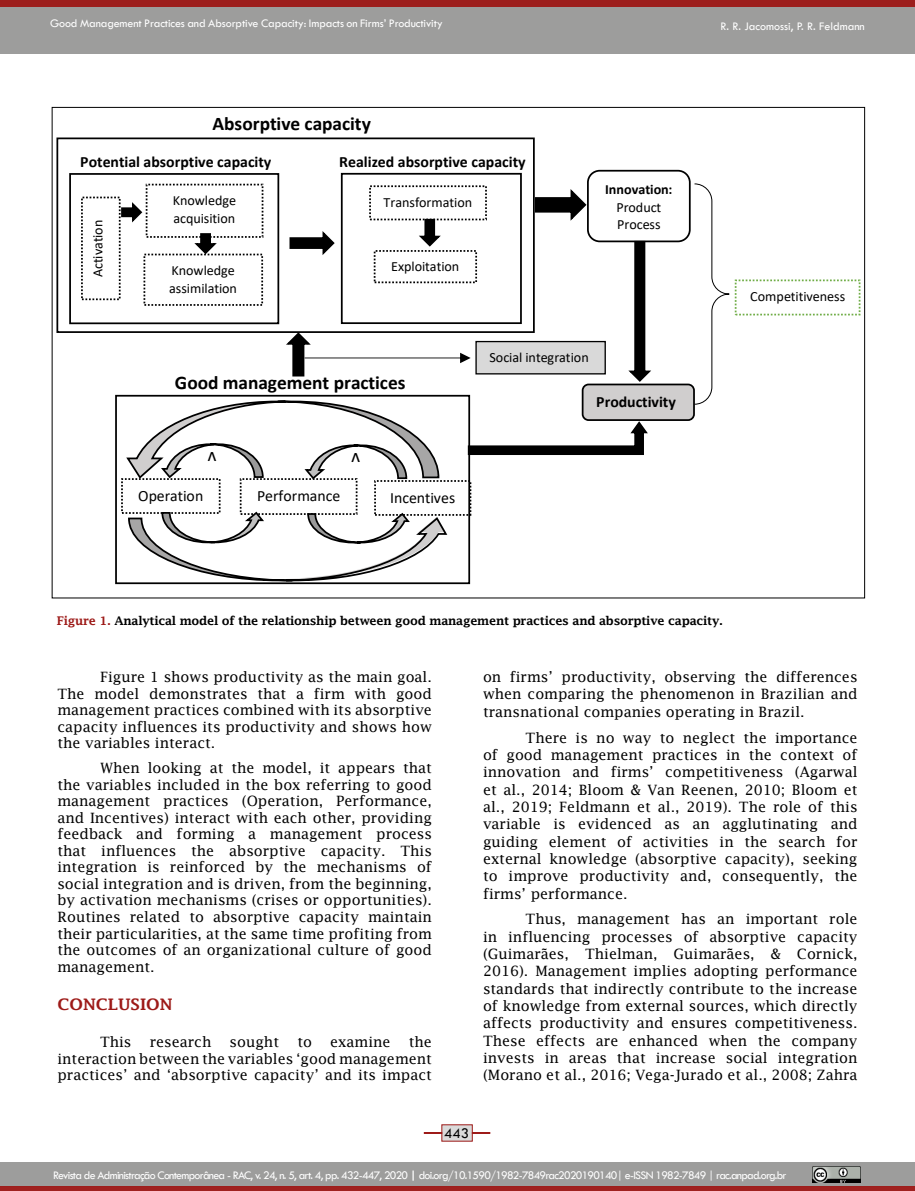
<style>
.page{position:relative;width:915px;height:1191px;background:#fff}
.page>*{position:absolute;margin:0;border:0;box-sizing:border-box;transform-origin:0 0}
.t1{font:700 19.2px "Calibri";color:#000}
.t2{font:19.2px "Calibri";color:#000}
.t3{font:600 15.9px "Lucida Fax";color:#9d1a18;scale:1.04 1}
.t4{font:700 15.75px "Calibri";color:#000}
.t5{font:15.75px "Calibri";color:#000}
.t6{font:15px "Tw Cen";color:#000}
.t7{font:14.25px/17.4px "Lucida Fax";color:#000;text-align:justify}
.t8{font:14.1px/18.1px "Calibri";letter-spacing:-.005em;color:#000}
.t9{font:700 14.1px "Calibri";color:#000}
.t10{font:12px "Tw Cen";letter-spacing:-.06em;color:#fff}
.t11{font:600 12px "Lucida Fax";letter-spacing:-.02em;color:#000}
.t12{font:12px "Tw Cen";letter-spacing:-.01em;color:#fff}
.t13{font:12px "Tw Cen";color:#fff}
.s1{color:#9d1a18}
.s2{font-weight:700}
</style>
<div class="page">
<div style="left:0;top:0;width:914px;height:54px;background:#9d9d9c"></div>
<div style="left:0;top:0;width:914px;height:7px;background:#9d1a18"></div>
<div style="left:0;top:1162px;width:914px;height:24px;background:#9d9d9c"></div>
<img style="left:812px;top:1166px;width:48px;height:16px">
<div style="left:0;top:1186px;width:914px;height:5px;background:#a0211f"></div>
<svg style="left:423px;top:1124px;width:68px;height:18px"></svg>
<div style="left:341px;top:173px;width:180px;height:151px;border:2px solid #000"></div>
<svg style="left:194px;top:233px;width:25px;height:22px"></svg>
<svg style="left:419px;top:218px;width:24px;height:29px"></svg>
<div style="left:69px;top:173px;width:210px;height:151px;border:2px solid #000"></div>
<svg style="left:289px;top:231px;width:46px;height:24px"></svg>
<div style="left:374px;top:480px;width:97px;height:36px;border:2px dashed #000"></div>
<svg style="left:127px;top:510px;width:321px;height:71px"></svg>
<svg style="left:125px;top:400px;width:315px;height:80px"></svg>
<div style="left:115px;top:395px;width:355px;height:189px;border:2px solid #000"></div>
<div style="left:56px;top:137px;width:478px;height:196px;border:2px solid #000"></div>
<div style="left:587px;top:170px;width:103px;height:72px;background:#fff;border:2px solid #000;border-radius:12px"></div>
<svg style="left:534px;top:187px;width:53px;height:36px"></svg>
<div style="left:581px;top:383px;width:113px;height:38px;background:#d0cece;border:2px solid #000;border-radius:6px"></div>
<svg style="left:626px;top:240px;width:27px;height:142px"></svg>
<svg style="left:467px;top:420px;width:182px;height:36px"></svg>
<svg style="left:693px;top:183px;width:36px;height:222px"></svg>
<div style="left:476px;top:341px;width:129px;height:33px;background:#d9d9d9"></div>
<div style="left:475px;top:341px;width:130px;height:33px;border:1px solid #000"></div>
<svg style="left:285px;top:331px;width:185px;height:46px"></svg>
<div style="left:81px;top:197px;width:39px;height:103px;border:2px dashed #000"></div>
<img style="left:89px;top:198px;width:23px;height:100px">
<svg style="left:120px;top:202px;width:23px;height:22px"></svg>
<p class="t12" style="left:50px;top:16px;width:394px">Good Management Practices and Absorptive Capacity: Impacts on Firms’ Productivity</p>
<p class="t13" style="left:720px;top:19px;width:146px">R. R. Jacomossi, P. R. Feldmann</p>
<h1 class="t1" style="left:212px;top:110px;width:160px">Absorptive capacity</h1>
<p class="t4" style="left:80px;top:150px;width:193px">Potential absorptive capacity</p>
<p class="t4" style="left:339px;top:150px;width:188px">Realized absorptive capacity</p>
<p class="t8" style="left:88px;top:277px;width:59px;rotate:-90deg">Activation</p>
<p class="t8" style="left:173px;top:191px;width:65px">Knowledge acquisition</p>
<p class="t8" style="left:169px;top:261px;width:69px">Knowledge assimilation</p>
<p class="t8" style="left:383px;top:192px;width:90px">Transformation</p>
<p class="t8" style="left:391px;top:257px;width:70px">Exploitation</p>
<p class="t9" style="left:605px;top:180px;width:69px">Innovation:</p>
<p class="t8" style="left:616px;top:198px;width:46px;line-height:17px">Product<br>Process</p>
<h1 class="t1" style="left:175px;top:369px;width:232px">Good management practices</h1>
<h1 class="t2" style="left:216px;top:471px;width:10px;rotate:-180deg">v</h1>
<h1 class="t2" style="left:360px;top:473px;width:10px;rotate:-180deg">v</h1>
<p class="t5" style="left:138px;top:485px;width:67px">Operation</p>
<p class="t5" style="left:257px;top:485px;width:85px">Performance</p>
<p class="t5" style="left:390px;top:487px;width:67px">Incentives</p>
<p class="t8" style="left:489px;top:347px;width:101px">Social integration</p>
<p class="t4" style="left:596px;top:390px;width:81px">Productivity</p>
<p class="t8" style="left:750px;top:286px;width:96px">Competitiveness</p>
<p class="t11" style="left:57px;top:613px;width:667px"><span class="s1">Figure 1.</span> Analytical model of the relationship between good management practices and absorptive capacity.</p>
<p class="t7" style="left:57px;top:668px;width:376px;line-height:16.5px;text-indent:43px">Figure 1 shows productivity as the main goal.<br>The model demonstrates that a firm with good management practices combined with its absorptive capacity influences its productivity and shows how the variables interact.</p>
<p class="t7" style="left:57px;top:759px;width:376px;line-height:16.5px;text-indent:43px">When looking at the model, it appears that the variables included in the box referring to good management practices (Operation, Performance, and Incentives) interact with each other, providing feedback and forming a management process that influences the absorptive capacity. This integration is reinforced by the mechanisms of social integration and is driven, from the beginning, by activation mechanisms (crises or opportunities).<br>Routines related to absorptive capacity maintain their particularities, at the same time profiting from the outcomes of an organizational culture of good management.</p>
<p class="t3" style="left:57px;top:994px;width:112px">CONCLUSION</p>
<p class="t7" style="left:100px;top:1033px;width:33px">This</p>
<p class="t7" style="left:150px;top:1033px;width:63px">research</p>
<p class="t7" style="left:229px;top:1033px;width:51px">sought</p>
<p class="t7" style="left:297px;top:1033px;width:16px">to</p>
<p class="t7" style="left:330px;top:1033px;width:62px">examine</p>
<p class="t7" style="left:57px;top:1033px;width:376px;line-height:16.5px;text-indent:351px">the interaction between the variables ‘good management practices’ and ‘absorptive capacity’ and its impact</p>
<p class="t7" style="left:483px;top:668px;width:376px">on firms’ productivity, observing the differences when comparing the phenomenon in Brazilian and transnational companies operating in Brazil.</p>
<p class="t7" style="left:483px;top:728px;width:376px;text-indent:43px">There is no way to neglect the importance of good management practices in the context of innovation and firms’ competitiveness (Agarwal et al., 2014; Bloom &amp; Van Reenen, 2010; Bloom et al., 2019; Feldmann et al., 2019). The role of this variable is evidenced as an agglutinating and guiding element of activities in the search for external knowledge (absorptive capacity), seeking to improve productivity and, consequently, the firms’ performance.</p>
<p class="t7" style="left:483px;top:910px;width:376px;text-indent:43px">Thus, management has an important role in influencing processes of absorptive capacity (Guimarães, Thielman, Guimarães, &amp; Cornick, 2016). Management implies adopting performance standards that indirectly contribute to the increase of knowledge from external sources, which directly affects productivity and ensures competitiveness.<br>These effects are enhanced when the company invests in areas that increase social integration (Morano et al., 2016; Vega-Jurado et al., 2008; Zahra</p>
<p class="t6" style="left:445px;top:1124px;width:26px">443</p>
<p class="t10" style="left:53px;top:1167px;width:734px">Revista de Administração Contemporânea - RAC, v. 24, n. 5, art. 4, pp. 432-447, 2020 <span class="s2">|</span> doi.org/10.1590/1982-7849rac2020190140| e-ISSN 1982-7849 | rac.anpad.org.br</p>
</div>
